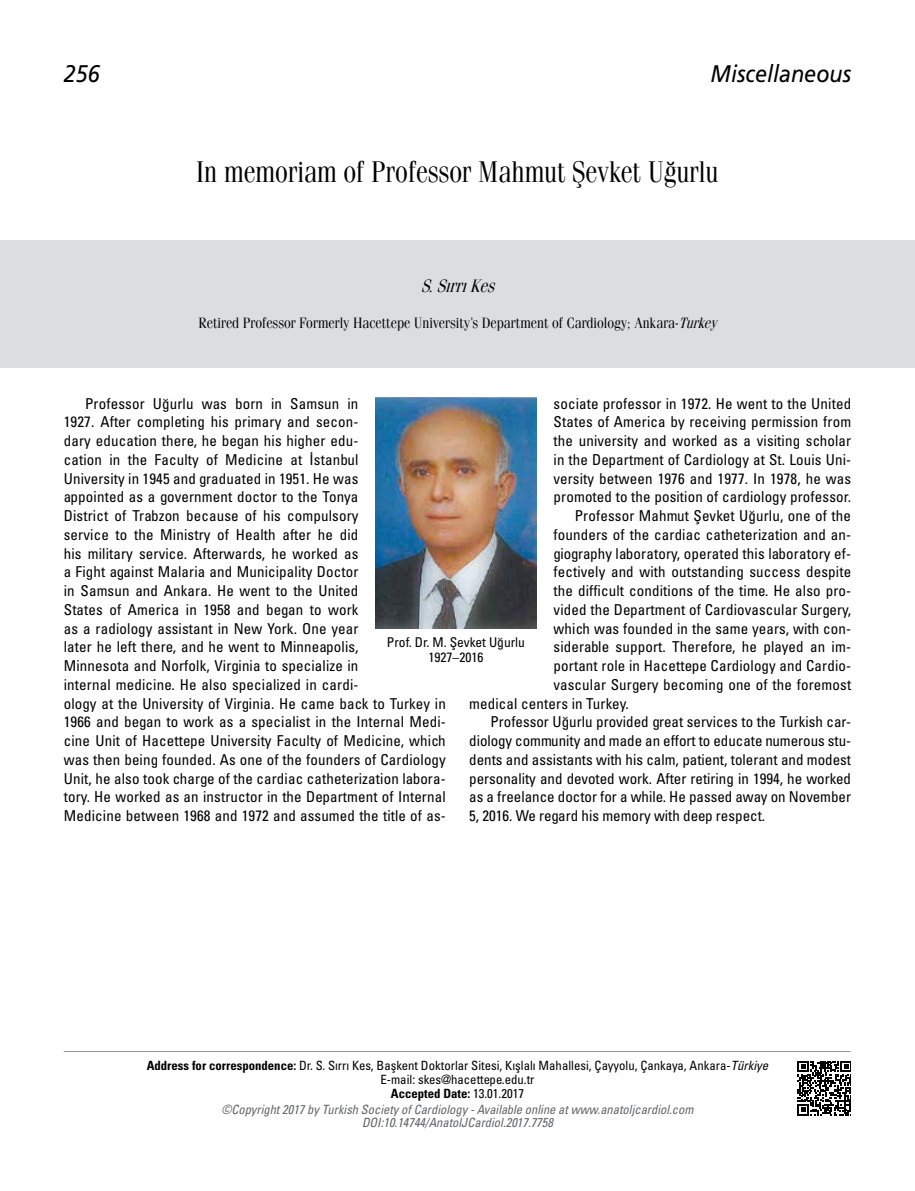
<style>
.page{position:relative;width:915px;height:1191px;background:#fff}
.page>*{position:absolute;margin:0;border:0;box-sizing:border-box;transform-origin:0 0}
.t1{font:30px "Fenice Tr";color:#000;scale:.85 1}
.t2{font:24px "Frutiger Italic Tr";color:#000;scale:.9 1}
.t3{font:italic 18px "Fenice Tr";color:#000;scale:.9 1}
.t4{font:15px/18.8px "Univers Condensed Tr";letter-spacing:.01em;color:#000}
.t5{font:15px "Fenice Tr";color:#000;scale:.9 1}
.t6{font:13.5px/15px "Univers Condensed Tr";color:#000;text-align:center}
.t7{font:12.75px/13.5px "Univers Condensed Tr";color:#000;text-align:center}
.t8{font:12.75px/12.8px "Univers Cond Ita Tr";color:#636466;text-align:center}
.t9{font:12.75px "Univers Cond Bd Tr";color:#000}
.s1{font-style:italic}
.s2{font-family:"Univers Cond Bd Tr"}
.s3{font-family:"Univers Cond Ita Tr"}
.s4{font-family:"Univers Condensed Tr"}
</style>
<div class="page">
<hr style="left:64px;top:1051px;width:786px;height:1px;background:#939598">
<div style="left:0;top:240px;width:914px;height:128px;background:#dcddde"></div>
<svg style="left:797px;top:1061px;width:54px;height:54px"></svg>
<img style="left:375px;top:398px;width:161px;height:230px">
<h2 class="t2" style="left:64px;top:59px;width:42px">256</h2>
<h2 class="t2" style="left:710px;top:59px;width:158px">Miscellaneous</h2>
<h1 class="t1" style="left:196px;top:154px;width:616px">In memoriam of Professor Mahmut Şevket Uğurlu</h1>
<p class="t3" style="left:421px;top:275px;width:89px">S.SırrıKes</p>
<p class="t5" style="left:198px;top:314px;width:582px">Retired Professor Formerly Hacettepe University's Department of Cardiology; Ankara-<span class="s1">Turkey</span></p>
<p class="t4" style="left:64px;top:393px;width:383px;text-indent:21px">Professor Uğurlu was born in Samsun in<br>1927. After completing his primary and secon-<br>dary education there, he began his higher edu-<br>cation in the Faculty of Medicine at İstanbul<br>University in 1945 and graduated in 1951. He was<br>appointed as a government doctor to the Tonya<br>District of Trabzon because of his compulsory<br>service to the Ministry of Health after he did<br>his military service. Afterwards, he worked as<br>a Fight against Malaria and Municipality Doctor<br>in Samsun and Ankara. He went to the United<br>States of America in 1958 and began to work<br>as a radiology assistant in New York. One year<br>later he left there, and he went to Minneapolis,<br>Minnesota and Norfolk, Virginia to specialize in<br>internal medicine. He also specialized in cardi-<br>ology at the University of Virginia. He came back to Turkey in 1966 and began to work as a specialist in the Internal Medi&shy;cine Unit of Hacettepe University Faculty of Medicine, which was then being founded. As one of the founders of Cardiology Unit, he also took charge of the cardiac catheterization labora&shy;tory. He worked as an instructor in the Department of Internal Medicine between 1968 and 1972 and assumed the title of as-</p>
<p class="t4" style="left:553px;top:393px;width:299px">sociate professor in 1972. He went to the United</p>
<p class="t4" style="left:553px;top:412px;width:299px">States of America by receiving permission from</p>
<p class="t4" style="left:553px;top:431px;width:299px">the university and worked as a visiting scholar</p>
<p class="t4" style="left:553px;top:450px;width:299px">in the Department of Cardiology at St. Louis Uni-</p>
<p class="t4" style="left:553px;top:468px;width:299px">versity between 1976 and 1977. In 1978, he was</p>
<p class="t4" style="left:553px;top:487px;width:299px">promoted to the position of cardiology professor.</p>
<p class="t4" style="left:574px;top:506px;width:278px">Professor Mahmut Şevket Uğurlu, one of the</p>
<p class="t4" style="left:553px;top:525px;width:299px">founders of the cardiac catheterization and an-</p>
<p class="t4" style="left:553px;top:543px;width:299px">giography laboratory, operated this laboratory ef-</p>
<p class="t4" style="left:553px;top:562px;width:299px">fectively and with outstanding success despite</p>
<p class="t4" style="left:553px;top:581px;width:299px">the difficult conditions of the time. He also pro-</p>
<p class="t4" style="left:553px;top:600px;width:299px">vided the Department of Cardiovascular Surgery,</p>
<p class="t4" style="left:553px;top:618px;width:299px">which was founded in the same years, with con-</p>
<p class="t4" style="left:553px;top:637px;width:299px">siderable support. Therefore, he played an im-</p>
<p class="t4" style="left:553px;top:656px;width:299px">portant role in Hacettepe Cardiology and Cardio-</p>
<p class="t4" style="left:553px;top:675px;width:299px">vascular Surgery becoming one of the foremost</p>
<p class="t4" style="left:469px;top:693px;width:161px">medical centers in Turkey.</p>
<p class="t4" style="left:490px;top:712px;width:362px">Professor Uğurlu provided great services to the Turkish car-</p>
<p class="t4" style="left:469px;top:731px;width:383px">diology community and made an effort to educate numerous stu-</p>
<p class="t4" style="left:469px;top:750px;width:383px">dents and assistants with his calm, patient, tolerant and modest</p>
<p class="t4" style="left:469px;top:768px;width:383px">personality and devoted work. After retiring in 1994, he worked</p>
<p class="t4" style="left:469px;top:787px;width:383px">as a freelance doctor for a while. He passed away on November</p>
<p class="t4" style="left:469px;top:806px;width:297px">5, 2016. We regard his memory with deep respect.</p>
<p class="t6" style="left:387px;top:634px;width:139px">Prof. Dr. M. Şevket Uğurlu<br>1927–2016</p>
<p class="t7" style="left:147px;top:1058px;width:622px"><span class="s2">Address for correspondence:</span> Dr. S. Sırrı Kes, Başkent Doktorlar Sitesi, Kışlalı Mahallesi, Çayyolu, Çankaya, Ankara-<span class="s3">Türkiye<br></span>E-mail: skes@hacettepe.edu.tr</p>
<p class="t9" style="left:391px;top:1086px;width:135px">Accepted Date: <span class="s4">13.01.2017</span></p>
<p class="t8" style="left:221px;top:1103px;width:473px">©Copyright 2017 by Turkish Society of Cardiology - Available online at www.anatoljcardiol.com<br>DOI:10.14744/AnatolJCardiol.2017.7758</p>
</div>
